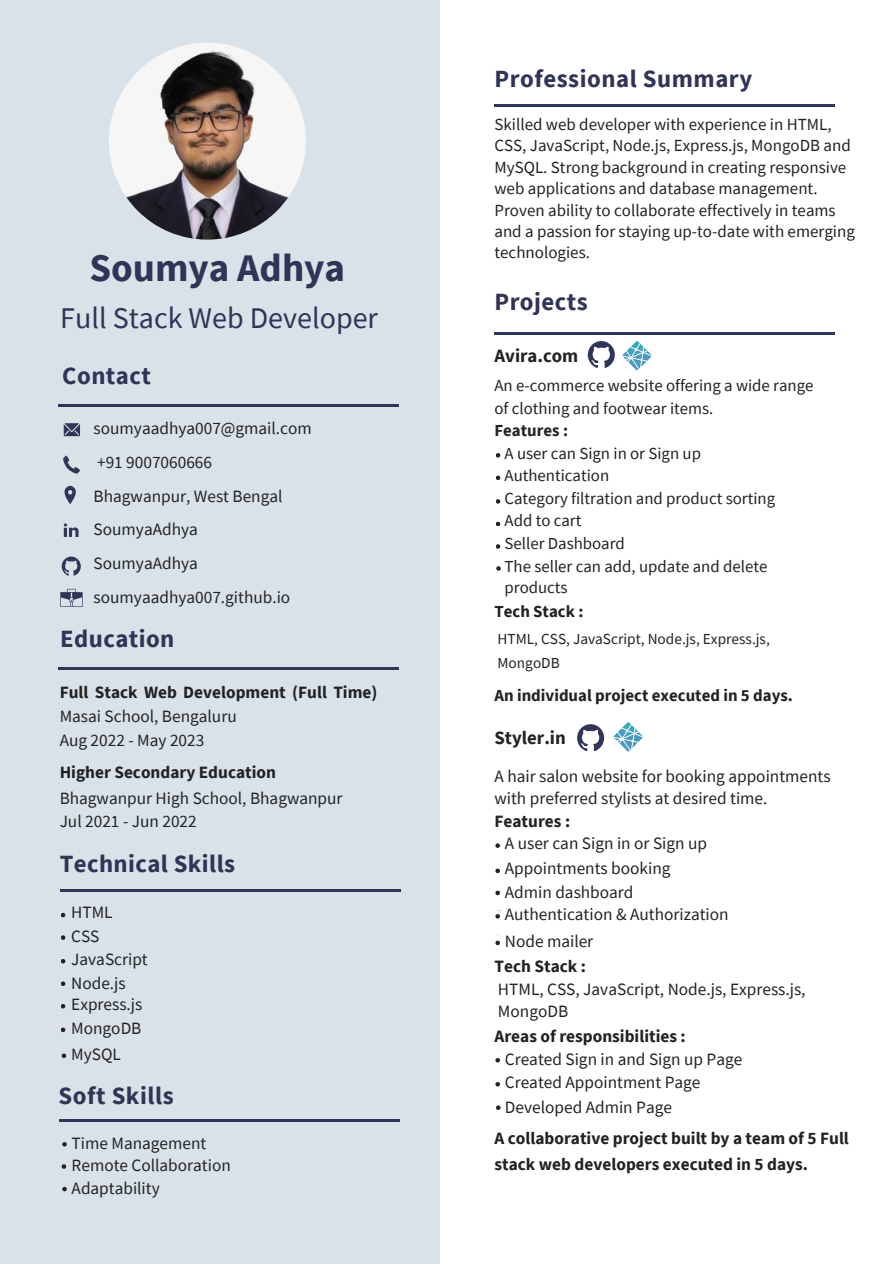
<style>
.page{position:relative;width:894px;height:1264px;background:#fff}
.page>*{position:absolute;margin:0;border:0;box-sizing:border-box;transform-origin:0 0}
.t1{font:700 39px "Source Sans Pro";color:#2f3556}
.t2{font:30px "Source Sans Pro";color:#2f3556}
.t3{font:700 24.75px "Source Sans Pro";letter-spacing:.02em;color:#2f3556}
.t4{font:700 18.75px "Source Sans Pro";color:#222}
.t5{font:17.25px/22.5px "Source Sans Pro";color:#222}
.t6{font:700 17.25px/23.7px "Source Sans Pro";color:#222}
.t7{font:16.95px/21.5px "Source Sans Pro";color:#222}
.t8{font:16.8px/22.5px "Source Sans Pro";color:#222}
.t9{font:700 16.8px "Source Sans Pro";color:#222}
.t10{font:15.3px "Source Sans Pro";color:#222}
.s1{font-weight:400}
</style>
<div class="page">
<div style="left:0;top:4px;width:440px;height:1259px;background:#d9e2e9"></div>
<img style="left:109px;top:43px;width:197px;height:197px">
<hr style="left:59px;top:667px;width:340px;height:2px;background:#2f3556">
<hr style="left:60px;top:889px;width:340px;height:2px;background:#2f3556">
<hr style="left:60px;top:1119px;width:340px;height:2px;background:#2f3556">
<svg style="left:61px;top:912px;width:4px;height:5px"></svg>
<svg style="left:61px;top:935px;width:4px;height:4px"></svg>
<svg style="left:61px;top:959px;width:4px;height:4px"></svg>
<svg style="left:61px;top:981px;width:4px;height:5px"></svg>
<svg style="left:61px;top:1004px;width:4px;height:4px"></svg>
<svg style="left:61px;top:1027px;width:4px;height:5px"></svg>
<svg style="left:62px;top:1142px;width:5px;height:4px"></svg>
<svg style="left:62px;top:1164px;width:4px;height:4px"></svg>
<svg style="left:62px;top:1186px;width:5px;height:5px"></svg>
<hr style="left:494px;top:104px;width:340px;height:2px;background:#2f3556">
<hr style="left:494px;top:333px;width:340px;height:2px;background:#2f3556">
<svg style="left:496px;top:453px;width:4px;height:4px"></svg>
<svg style="left:496px;top:475px;width:4px;height:5px"></svg>
<svg style="left:496px;top:499px;width:4px;height:4px"></svg>
<svg style="left:496px;top:521px;width:4px;height:5px"></svg>
<svg style="left:496px;top:544px;width:4px;height:4px"></svg>
<div style="left:0;top:0;width:439px;height:38px;background:#d9e2e9"></div>
<svg style="left:587px;top:341px;width:27px;height:27px"></svg>
<svg style="left:622px;top:341px;width:29px;height:29px"></svg>
<svg style="left:577px;top:724px;width:27px;height:27px"></svg>
<svg style="left:613px;top:722px;width:29px;height:29px"></svg>
<svg style="left:63px;top:455px;width:17px;height:18px"></svg>
<svg style="left:64px;top:486px;width:12px;height:18px"></svg>
<svg style="left:64px;top:523px;width:14px;height:14px"></svg>
<svg style="left:62px;top:556px;width:19px;height:19px"></svg>
<svg style="left:60px;top:589px;width:23px;height:18px"></svg>
<hr style="left:59px;top:405px;width:340px;height:2px;background:#2f3556">
<svg style="left:64px;top:423px;width:16px;height:13px"></svg>
<svg style="left:62px;top:1053px;width:4px;height:5px"></svg>
<svg style="left:496px;top:566px;width:5px;height:7px"></svg>
<svg style="left:496px;top:1105px;width:4px;height:4px"></svg>
<svg style="left:495px;top:1049px;width:5px;height:37px"></svg>
<svg style="left:495px;top:934px;width:6px;height:11px"></svg>
<svg style="left:495px;top:910px;width:6px;height:9px"></svg>
<svg style="left:495px;top:890px;width:6px;height:5px"></svg>
<svg style="left:495px;top:868px;width:5px;height:5px"></svg>
<svg style="left:495px;top:843px;width:5px;height:5px"></svg>
<p class="t1" style="left:89px;top:242px;width:257px">Soumya Adhya</p>
<p class="t2" style="left:60px;top:298px;width:319px">Full Stack Web Developer</p>
<p class="t3" style="left:62px;top:360px;width:90px">Contact</p>
<p class="t5" style="left:94px;top:416px;width:219px">soumyaadhya007@gmail.com</p>
<p class="t5" style="left:97px;top:450px;width:116px">+91 9007060666</p>
<p class="t5" style="left:94px;top:484px;width:190px">Bhagwanpur, West Bengal</p>
<p class="t5" style="left:94px;top:518px;width:106px">SoumyaAdhya</p>
<p class="t5" style="left:94px;top:551px;width:106px">SoumyaAdhya</p>
<p class="t5" style="left:94px;top:585px;width:198px">soumyaadhya007.github.io</p>
<p class="t3" style="left:60px;top:622px;width:116px">Education</p>
<p class="t6" style="left:60px;top:680px;width:319px">Full Stack Web Development (Full Time)<br><span class="s1">Masai School, Bengaluru</span></p>
<p class="t5" style="left:60px;top:728px;width:146px">Aug 2022 - May 2023</p>
<p class="t6" style="left:60px;top:760px;width:218px">Higher Secondary Education</p>
<p class="t5" style="left:60px;top:787px;width:284px">Bhagwanpur High School, Bhagwanpur</p>
<p class="t5" style="left:60px;top:809px;width:138px">Jul 2021 - Jun 2022</p>
<p class="t3" style="left:60px;top:847px;width:177px">Technical Skills</p>
<p class="t5" style="left:71px;top:900px;width:43px">HTML</p>
<p class="t5" style="left:71px;top:924px;width:30px">CSS</p>
<p class="t5" style="left:71px;top:947px;width:78px;line-height:23.7px">JavaScript<br>Node.js</p>
<p class="t5" style="left:71px;top:992px;width:73px">Express.js</p>
<p class="t5" style="left:71px;top:1016px;width:72px">MongoDB</p>
<p class="t5" style="left:71px;top:1042px;width:51px">MySQL</p>
<p class="t3" style="left:59px;top:1079px;width:117px">Soft Skills</p>
<p class="t5" style="left:72px;top:1131px;width:136px">Time Management</p>
<p class="t5" style="left:72px;top:1153px;width:161px">Remote Collaboration</p>
<p class="t5" style="left:72px;top:1176px;width:90px">Adaptability</p>
<p class="t3" style="left:494px;top:63px;width:259px">Professional Summary</p>
<p class="t7" style="left:494px;top:113px;width:362px">Skilled web developer with experience in HTML, CSS, JavaScript, Node.js, Express.js, MongoDB and MySQL. Strong background in creating responsive web applications and database management.<br>Proven ability to collaborate effectively in teams and a passion for staying up-to-date with emerging technologies.</p>
<p class="t3" style="left:494px;top:286px;width:95px">Projects</p>
<p class="t4" style="left:494px;top:343px;width:85px">Avira.com</p>
<p class="t8" style="left:494px;top:374px;width:320px">An e-commerce website offering a wide range of clothing and footwear items.</p>
<p class="t9" style="left:494px;top:420px;width:75px">Features :</p>
<p class="t8" style="left:504px;top:441px;width:198px">A user can Sign in or Sign up</p>
<p class="t8" style="left:504px;top:464px;width:106px">Authentication</p>
<p class="t8" style="left:504px;top:486px;width:272px">Category filtration and product sorting</p>
<p class="t8" style="left:504px;top:509px;width:78px">Add to cart</p>
<p class="t8" style="left:504px;top:531px;width:122px">Seller Dashboard</p>
<p class="t8" style="left:504px;top:554px;width:264px">The seller can add, update and delete</p>
<p class="t8" style="left:504px;top:575px;width:65px">products</p>
<p class="t9" style="left:494px;top:600px;width:90px">Tech Stack :</p>
<p class="t10" style="left:497px;top:628px;width:274px">HTML, CSS, JavaScript, Node.js, Express.js,</p>
<p class="t10" style="left:497px;top:653px;width:64px">MongoDB</p>
<p class="t9" style="left:494px;top:684px;width:300px">An individual project executed in 5 days.</p>
<p class="t4" style="left:494px;top:725px;width:73px">Styler.in</p>
<p class="t5" style="left:494px;top:764px;width:337px">A hair salon website for booking appointments with preferred stylists at desired time.</p>
<p class="t6" style="left:494px;top:808px;width:77px">Features :</p>
<p class="t5" style="left:504px;top:831px;width:204px">A user can Sign in or Sign up</p>
<p class="t5" style="left:504px;top:856px;width:167px">Appointments booking</p>
<p class="t5" style="left:504px;top:880px;width:130px">Admin dashboard</p>
<p class="t5" style="left:504px;top:902px;width:225px">Authentication &amp; Authorization</p>
<p class="t5" style="left:504px;top:929px;width:90px">Node mailer</p>
<p class="t6" style="left:494px;top:954px;width:93px">Tech Stack :</p>
<p class="t5" style="left:498px;top:977px;width:309px">HTML, CSS, JavaScript, Node.js, Express.js,</p>
<p class="t5" style="left:498px;top:999px;width:72px">MongoDB</p>
<p class="t6" style="left:494px;top:1023px;width:193px">Areas of responsibilities :</p>
<p class="t5" style="left:504px;top:1048px;width:239px">Created Sign in and Sign up Page</p>
<p class="t5" style="left:504px;top:1070px;width:197px">Created Appointment Page</p>
<p class="t5" style="left:504px;top:1095px;width:169px">Developed Admin Page</p>
<p class="t6" style="left:494px;top:1126px;width:356px">A collaborative project built by a team of 5 Full</p>
<p class="t6" style="left:494px;top:1152px;width:315px">stack web developers executed in 5 days.</p>
</div>
